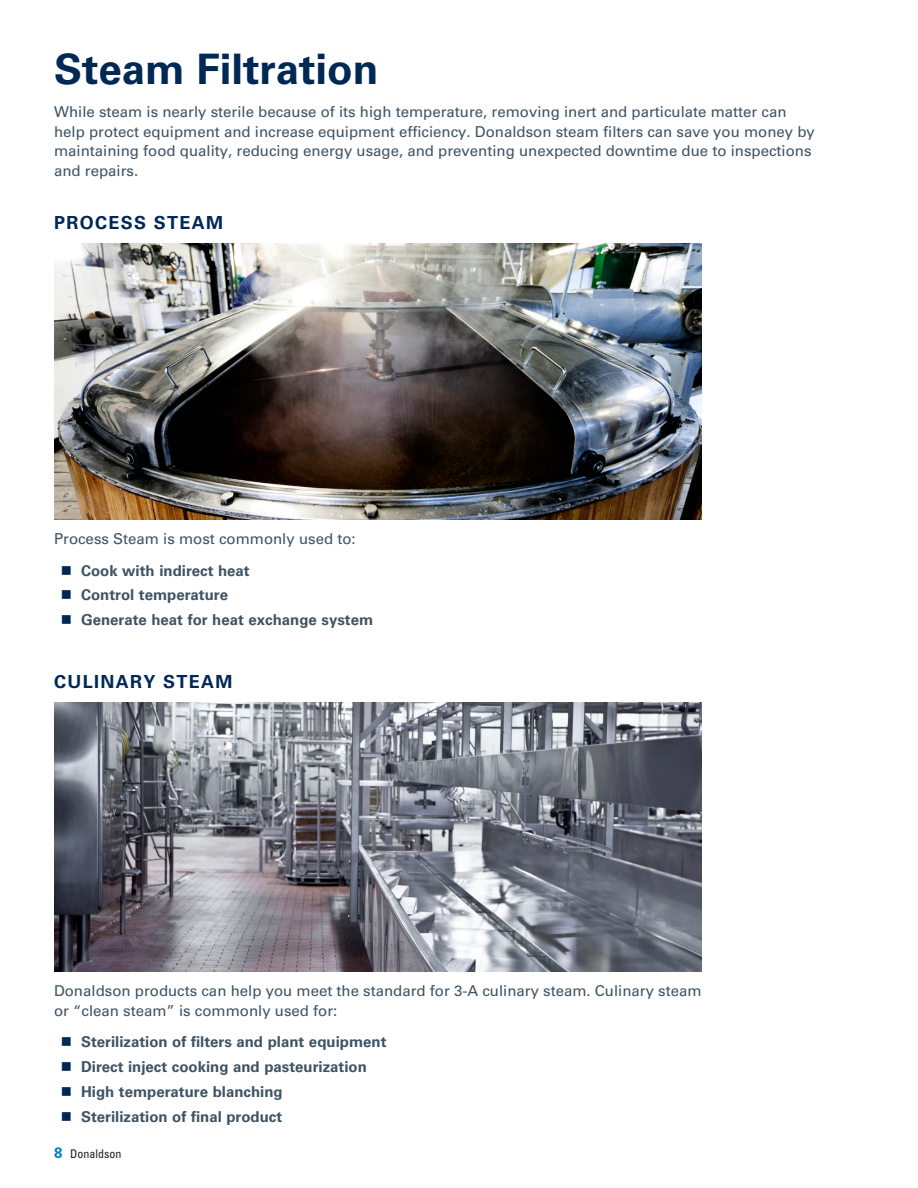
<style>
.page{position:relative;width:918px;height:1188px;background:#fff}
.page>*{position:absolute;margin:0;border:0;box-sizing:border-box;transform-origin:0 0}
._1_new_design_header_295{font:700 42px "Univers LT Std";color:#002855}
._1_new_design_small_text_7545{font:700 18px "Univers LT Std";letter-spacing:.075em;color:#002855}
._1_new_design_subhead_295{font:700 18px "Univers LT Std";letter-spacing:.075em;color:#002855}
._1_new_design_small_text_7545-2{font:15px/19.5px "Univers LT Std";color:#3e5364}
.t1{font:700 15px "Univers LT Std";color:#3e5364}
.t2{font:condensed 12px "Univers LT Std";color:#231f20}
.s1{color:#002855}
.s2{font-weight:700;font-stretch:normal;font-size:15px;color:#0082c8}
</style>
<div class="page">
<img style="left:54px;top:243px;width:648px;height:277px">
<img style="left:54px;top:702px;width:648px;height:270px">
<p class="_1_new_design_header_295" style="left:54px;top:45px;width:326px">Steam Filtration</p>
<p class="_1_new_design_small_text_7545-2" style="left:54px;top:102px;width:762px">While steam is nearly sterile because of its high temperature, removing inert and particulate matter can help protect equipment and increase equipment efficiency. Donaldson steam filters can save you money by maintaining food quality, reducing energy usage, and preventing unexpected downtime due to inspections and repairs.</p>
<p class="_1_new_design_subhead_295" style="left:54px;top:212px;width:171px">PROCESS STEAM</p>
<p class="_1_new_design_small_text_7545-2" style="left:54px;top:529px;width:303px">Process Steam is most commonly used to:</p>
<p class="t1" style="left:61px;top:562px;width:191px"><span class="s1">■</span> Cook with indirect heat</p>
<p class="t1" style="left:61px;top:586px;width:169px"><span class="s1">■</span> Control temperature</p>
<p class="t1" style="left:61px;top:611px;width:314px"><span class="s1">■</span> Generate heat for heat exchange system</p>
<p class="_1_new_design_small_text_7545" style="left:54px;top:671px;width:180px">CULINARY STEAM</p>
<p class="_1_new_design_small_text_7545-2" style="left:54px;top:981px;width:649px">Donaldson products can help you meet the standard for 3-A culinary steam. Culinary steam or “clean steam” is commonly used for:</p>
<p class="t1" style="left:61px;top:1033px;width:327px"><span class="s1">■</span> Sterilization of filters and plant equipment</p>
<p class="t1" style="left:61px;top:1058px;width:308px"><span class="s1">■</span> Direct inject cooking and pasteurization</p>
<p class="t1" style="left:61px;top:1083px;width:223px"><span class="s1">■</span> High temperature blanching</p>
<p class="t1" style="left:61px;top:1108px;width:223px"><span class="s1">■</span> Sterilization of final product</p>
<p class="t2" style="left:54px;top:1146px;width:69px"><span class="s2">8</span> Donaldson</p>
</div>
